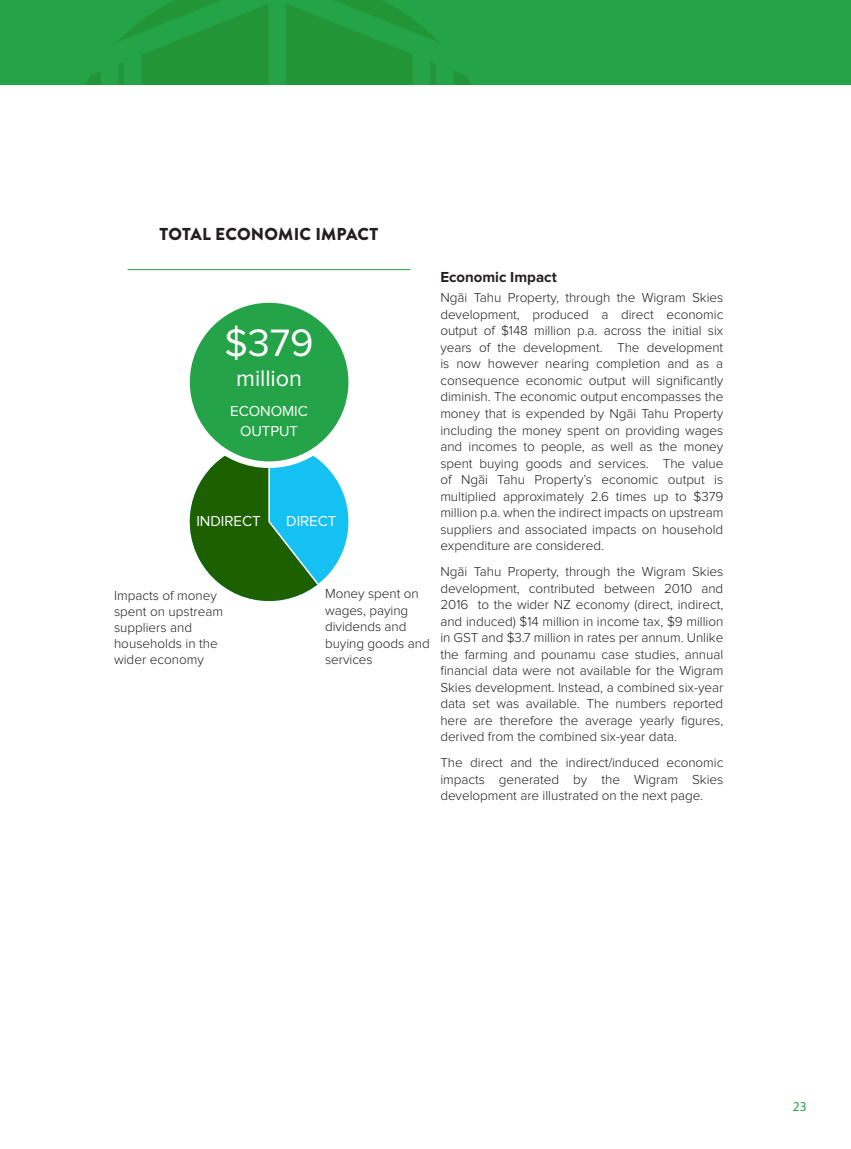
<style>
.page{position:relative;width:851px;height:1149px;background:#fff}
.page>*{position:absolute;margin:0;border:0;box-sizing:border-box;transform-origin:0 0}
.t1{font:39.6px "Proxima Nova";color:#fff}
.t2{font:23.4px "Proxima Nova";letter-spacing:-.005em;color:#fff}
.t3{font:900 17.25px "Brandon Grotesque";letter-spacing:.01em;color:#231f20}
.t4{font:15px/19.8px "Proxima Nova";letter-spacing:-.005em;color:#fff;text-align:center}
.t5{font:700 15px "Proxima Nova";color:#231f20}
.t6{font:13.65px "Myriad Pro";color:#24a348}
.t7{font:300 13.5px/16.5px "Proxima Nova";letter-spacing:-.005em;color:#231f20;text-align:justify}
</style>
<div class="page">
<svg style="left:190px;top:456px;width:151px;height:144px;background:#3d9774"></svg>
<div style="left:183px;top:296px;width:172px;height:172px;background:#fff;border-radius:50%"></div>
<div style="left:190px;top:303px;width:158px;height:158px;background:#24a348;border-radius:50%"></div>
<hr style="left:127px;top:269px;width:283px;height:1px;background:#24a348">
<div style="left:0;top:0;width:850px;height:84px;background:#24a348"></div>
<svg style="left:119px;top:0;width:319px;height:84px"></svg>
<svg style="left:86px;top:71px;width:15px;height:13px"></svg>
<svg style="left:454px;top:71px;width:16px;height:13px"></svg>
<p class="t3" style="left:159px;top:221px;width:220px">TOTAL ECONOMIC IMPACT</p>
<h1 class="t1" style="left:224px;top:324px;width:90px">$379</h1>
<h2 class="t2" style="left:236px;top:367px;width:67px">million</h2>
<p class="t4" style="left:230px;top:402px;width:79px">ECONOMIC<br>OUTPUT</p>
<p class="t4" style="left:196px;top:512px;width:66px">INDIRECT</p>
<p class="t4" style="left:286px;top:512px;width:52px">DIRECT</p>
<p class="t7" style="left:114px;top:587px;width:110px;text-align:left">Impacts of money spent on upstream suppliers and households in the wider economy</p>
<p class="t7" style="left:325px;top:586px;width:106px;text-align:left">Money spent on wages, paying dividends and buying goods and services</p>
<p class="t5" style="left:440px;top:270px;width:118px">Economic Impact</p>
<p class="t7" style="left:440px;top:290px;width:284px">Ngāi Tahu Property, through the Wigram Skies development, produced a direct economic output of $148 million p.a. across the initial six years of the development. The development is now however nearing completion and as a consequence economic output will significantly diminish. The economic output encompasses the money that is expended by Ngāi Tahu Property including the money spent on providing wages and incomes to people, as well as the money spent buying goods and services. The value of Ngāi Tahu Property’s economic output is multiplied approximately 2.6 times up to $379 million p.a. when the indirect impacts on upstream suppliers and associated impacts on household expenditure are considered.</p>
<p class="t7" style="left:440px;top:563px;width:284px">Ngāi Tahu Property, through the Wigram Skies development, contributed between 2010 and 2016 to the wider NZ economy (direct, indirect, and induced) $14 million in income tax, $9 million in GST and $3.7 million in rates per annum. Unlike the farming and pounamu case studies, annual financial data were not available for the Wigram Skies development. Instead, a combined six-year data set was available. The numbers reported here are therefore the average yearly figures, derived from the combined six-year data.</p>
<p class="t7" style="left:440px;top:754px;width:284px">The direct and the indirect/induced economic impacts generated by the Wigram Skies development are illustrated on the next page.</p>
<p class="t6" style="left:792px;top:1097px;width:16px">23</p>
</div>
